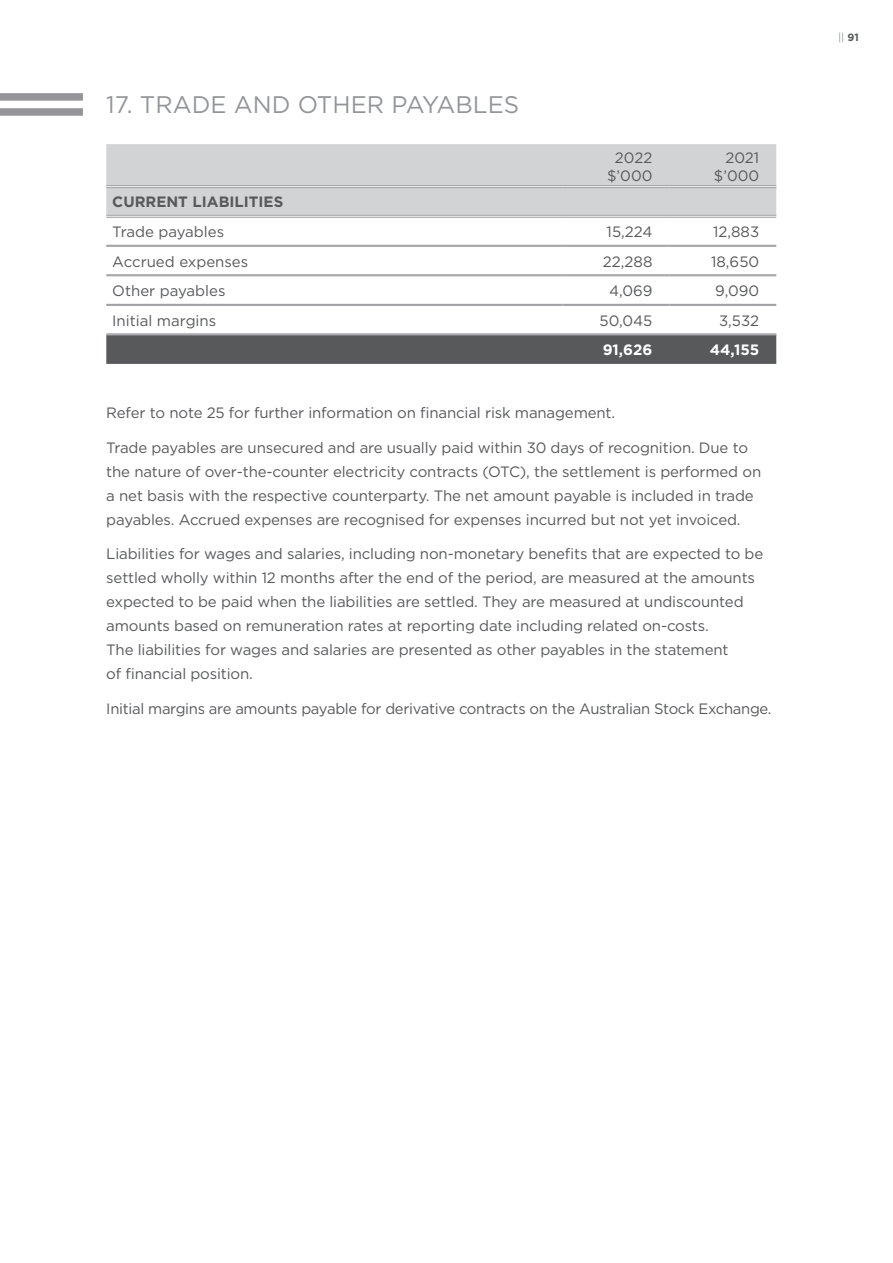
<style>
.page{position:relative;width:893px;height:1263px;background:#fff}
.page>*{position:absolute;margin:0;border:0;box-sizing:border-box;transform-origin:0 0}
.t1{font:24px "Gotham";color:#939598}
.t2{font:15px/24px "Gotham";letter-spacing:-.01em;color:#58595b}
.t3{font:700 15px "Gotham";color:#58595b}
.t4{font:700 15px "Gotham";color:#fff}
.t5{font:10.5px "Gotham";color:#939598}
.s1{font-weight:700;color:#58595b}
</style>
<div class="page">
<div style="left:0;top:93px;width:83px;height:8px;background:#939598"></div>
<div style="left:0;top:108px;width:83px;height:8px;background:#939598"></div>
<div style="left:106px;top:144px;width:670px;height:71px;background:#d1d3d4"></div>
<div style="left:106px;top:336px;width:670px;height:28px;background:#58595b"></div>
<hr style="left:106px;top:185px;width:457px;height:3px;background:#fff">
<hr style="left:563px;top:185px;width:106px;height:3px;background:#fff">
<hr style="left:669px;top:185px;width:107px;height:3px;background:#fff">
<hr style="left:106px;top:245px;width:457px;height:1px;background:#939598">
<hr style="left:106px;top:246px;width:457px;height:1px;background:#939598">
<hr style="left:563px;top:245px;width:106px;height:1px;background:#939598">
<hr style="left:563px;top:246px;width:106px;height:1px;background:#939598">
<hr style="left:669px;top:245px;width:107px;height:1px;background:#939598">
<hr style="left:669px;top:246px;width:107px;height:1px;background:#939598">
<hr style="left:106px;top:275px;width:457px;height:1px;background:#939598">
<hr style="left:106px;top:276px;width:457px;height:1px;background:#939598">
<hr style="left:563px;top:275px;width:106px;height:1px;background:#939598">
<hr style="left:563px;top:276px;width:106px;height:1px;background:#939598">
<hr style="left:669px;top:275px;width:107px;height:1px;background:#939598">
<hr style="left:669px;top:276px;width:107px;height:1px;background:#939598">
<hr style="left:106px;top:304px;width:457px;height:1px;background:#939598">
<hr style="left:106px;top:305px;width:457px;height:1px;background:#939598">
<hr style="left:563px;top:304px;width:106px;height:1px;background:#939598">
<hr style="left:563px;top:305px;width:106px;height:1px;background:#939598">
<hr style="left:669px;top:304px;width:107px;height:1px;background:#939598">
<hr style="left:669px;top:305px;width:107px;height:1px;background:#939598">
<hr style="left:106px;top:334px;width:457px;height:1px;background:#939598">
<hr style="left:106px;top:335px;width:457px;height:1px;background:#939598">
<hr style="left:563px;top:334px;width:106px;height:1px;background:#939598">
<hr style="left:563px;top:335px;width:106px;height:1px;background:#939598">
<hr style="left:669px;top:334px;width:107px;height:1px;background:#939598">
<hr style="left:669px;top:335px;width:107px;height:1px;background:#939598">
<hr style="left:106px;top:185px;width:457px;height:1px;background:#939598">
<hr style="left:106px;top:187px;width:457px;height:1px;background:#939598">
<hr style="left:563px;top:185px;width:106px;height:1px;background:#939598">
<hr style="left:563px;top:187px;width:106px;height:1px;background:#939598">
<hr style="left:669px;top:185px;width:107px;height:1px;background:#939598">
<hr style="left:669px;top:187px;width:107px;height:1px;background:#939598">
<hr style="left:106px;top:215px;width:457px;height:1px;background:#939598">
<hr style="left:106px;top:217px;width:457px;height:1px;background:#939598">
<hr style="left:563px;top:215px;width:106px;height:1px;background:#939598">
<hr style="left:563px;top:217px;width:106px;height:1px;background:#939598">
<hr style="left:669px;top:215px;width:107px;height:1px;background:#939598">
<hr style="left:669px;top:217px;width:107px;height:1px;background:#939598">
<h1 class="t1" style="left:106px;top:91px;width:414px">17. TRADE AND OTHER PAYABLES</h1>
<p class="t2" style="left:607px;top:148px;width:47px;line-height:18px;text-align:center">2022 $’000</p>
<p class="t2" style="left:714px;top:148px;width:47px;line-height:18px;text-align:right">2021 $’000</p>
<p class="t3" style="left:112px;top:193px;width:173px">CURRENT LIABILITIES</p>
<p class="t2" style="left:112px;top:220px;width:113px">Trade payables</p>
<p class="t2" style="left:607px;top:220px;width:47px">15,224</p>
<p class="t2" style="left:713px;top:220px;width:48px">12,883</p>
<p class="t2" style="left:112px;top:249px;width:137px">Accrued expenses</p>
<p class="t2" style="left:603px;top:249px;width:51px">22,288</p>
<p class="t2" style="left:711px;top:249px;width:50px">18,650</p>
<p class="t2" style="left:112px;top:279px;width:115px">Other payables</p>
<p class="t2" style="left:609px;top:279px;width:45px">4,069</p>
<p class="t2" style="left:715px;top:279px;width:46px">9,090</p>
<p class="t2" style="left:112px;top:308px;width:106px">Initial margins</p>
<p class="t2" style="left:599px;top:308px;width:54px">50,045</p>
<p class="t2" style="left:719px;top:308px;width:42px">3,532</p>
<p class="t4" style="left:603px;top:341px;width:51px">91,626</p>
<p class="t4" style="left:710px;top:341px;width:51px">44,155</p>
<p class="t2" style="left:106px;top:400px;width:510px">Refer to note 25 for further information on financial risk management.</p>
<p class="t2" style="left:106px;top:435px;width:656px">Trade payables are unsecured and are usually paid within 30 days of recognition. Due to the nature of over-the-counter electricity contracts (OTC), the settlement is performed on a net basis with the respective counterparty. The net amount payable is included in trade payables. Accrued expenses are recognised for expenses incurred but not yet invoiced.</p>
<p class="t2" style="left:106px;top:542px;width:658px">Liabilities for wages and salaries, including non-monetary benefits that are expected to be settled wholly within 12 months after the end of the period, are measured at the amounts expected to be paid when the liabilities are settled. They are measured at undiscounted amounts based on remuneration rates at reporting date including related on-costs.<br>The liabilities for wages and salaries are presented as other payables in the statement<br>of financial position.</p>
<p class="t2" style="left:106px;top:696px;width:667px">Initial margins are amounts payable for derivative contracts on the Australian Stock Exchange.</p>
<p class="t5" style="left:838px;top:31px;width:22px">|| <span class="s1">91</span></p>
</div>
